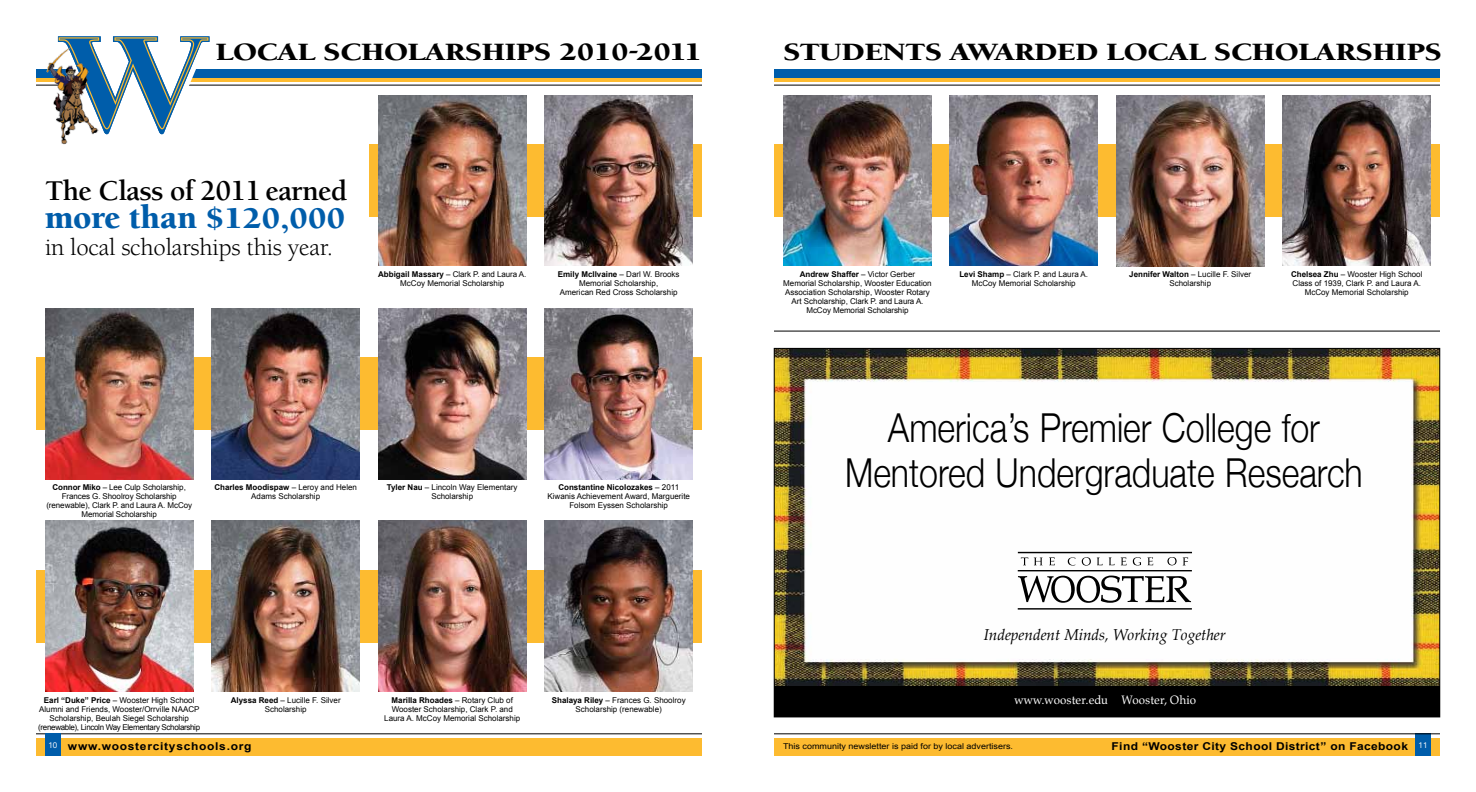
<style>
.page{position:relative;width:1476px;height:792px;background:#fff}
.page>*{position:absolute;margin:0;border:0;box-sizing:border-box;transform-origin:0 0}
.t1{font:57.8px "Wooster TT";color:#000;scale:1.05 1}
.t2{font:300 39.9px/45.2px "Helvetica Neue";color:#000;text-align:center;scale:.85 1}
.t3{font:900 34.2px "Berkeley";color:#005daa}
.t4{font:700 29.5px "Berkeley";letter-spacing:-.025em;color:#000}
.t5{font:900 25.6px "Berkeley";letter-spacing:-.02em;color:#000;scale:1.24 1}
.t6{font:24.7px "Berkeley";letter-spacing:-.01em;color:#000}
.t7{font:italic 15.8px "Palatino Linotype";letter-spacing:-.005em;color:#000}
.t8{font:12.6px "Palatino";color:#fff;scale:.94 1}
.t9{font:700 10.8px "Arial";letter-spacing:.03em;color:#000;scale:1.11 1}
.t10{font:700 10.8px "Arial";letter-spacing:.06em;color:#000;scale:1.11 1}
.t11{font:8.1px "Arial";color:#000;scale:1.11 1}
.t12{font:8px/9px "Arial";color:#000;text-align:center}
.s1{font-size:30.8px}
.s2{font-weight:700}
</style>
<div class="page">
<div style="left:774px;top:144px;width:666px;height:73px;background:#fdbb30"></div>
<div style="left:369px;top:144px;width:333px;height:73px;background:#fdbb30"></div>
<div style="left:774px;top:70px;width:666px;height:8px;background:#005daa"></div>
<hr style="left:774px;top:78px;width:666px;height:4px;background:#fdbb30">
<hr style="left:774px;top:85px;width:666px;height:1px;background:#000">
<div style="left:36px;top:738px;width:666px;height:18px;background:#fdbb30"></div>
<hr style="left:36px;top:734px;width:666px;height:1px;background:#000">
<div style="left:45px;top:734px;width:16px;height:22px;background:#005daa"></div>
<img style="left:783px;top:95px;width:149px;height:171px">
<img style="left:1282px;top:95px;width:149px;height:171px">
<img style="left:950px;top:95px;width:148px;height:171px">
<img style="left:1116px;top:95px;width:148px;height:171px">
<div style="left:36px;top:70px;width:666px;height:8px;background:#005daa"></div>
<hr style="left:36px;top:78px;width:666px;height:4px;background:#fdbb30">
<hr style="left:36px;top:85px;width:666px;height:1px;background:#000">
<svg style="left:58px;top:36px;width:154px;height:99px"></svg>
<img style="left:43px;top:45px;width:56px;height:100px">
<div style="left:36px;top:357px;width:666px;height:73px;background:#fdbb30"></div>
<div style="left:36px;top:570px;width:666px;height:73px;background:#fdbb30"></div>
<img style="left:212px;top:308px;width:148px;height:171px">
<img style="left:45px;top:308px;width:149px;height:171px">
<img style="left:378px;top:95px;width:148px;height:171px">
<img style="left:544px;top:95px;width:149px;height:171px">
<img style="left:378px;top:308px;width:148px;height:171px">
<img style="left:544px;top:308px;width:149px;height:171px">
<img style="left:45px;top:521px;width:149px;height:171px">
<img style="left:212px;top:521px;width:148px;height:171px">
<img style="left:776px;top:350px;width:662px;height:336px">
<div style="left:774px;top:686px;width:666px;height:31px;background:#000"></div>
<img style="left:544px;top:521px;width:149px;height:171px">
<img style="left:378px;top:521px;width:148px;height:171px">
<hr style="left:774px;top:331px;width:666px;height:1px;background:#000">
<div style="left:774px;top:738px;width:666px;height:18px;background:#fdbb30"></div>
<div style="left:1415px;top:734px;width:16px;height:22px;background:#005daa"></div>
<hr style="left:774px;top:734px;width:666px;height:1px;background:#000">
<h3 class="t5" style="left:216px;top:38px;width:394px">LOCAL SCHOLARSHIPS 2010-2011</h3>
<h3 class="t4" style="left:45px;top:175px;width:304px">The Class of 2011 earned</h3>
<h3 class="t3" style="left:45px;top:199px;width:302px">MORE THAN <span class="s1">$120,000</span></h3>
<h3 class="t6" style="left:45px;top:234px;width:290px">in local scholarships this year.</h3>
<p class="t12" style="left:378px;top:270px;width:150px"><span class="s2">Abbigail Massary</span> – Clark P. and Laura A.<br>McCoy Memorial Scholarship</p>
<p class="t12" style="left:558px;top:270px;width:123px"><span class="s2">Emily McIlvaine</span> – Darl W. Brooks<br>Memorial Scholarship,<br>American Red Cross Scholarship</p>
<p class="t12" style="left:46px;top:483px;width:147px"><span class="s2">Connor Miko</span> – Lee Culp Scholarship,<br>Frances G. Shoolroy Scholarship (renewable), Clark P. and Laura A. McCoy<br>Memorial Scholarship</p>
<p class="t12" style="left:214px;top:483px;width:144px"><span class="s2">Charles Moodispaw</span> – Leroy and Helen<br>Adams Scholarship</p>
<p class="t12" style="left:387px;top:483px;width:132px"><span class="s2">Tyler Nau</span> – Lincoln Way Elementary<br>Scholarship</p>
<p class="t12" style="left:547px;top:483px;width:144px"><span class="s2">Constantine Nicolozakes</span> – 2011<br>Kiwanis Achievement Award, Marguerite<br>Folsom Eyssen Scholarship</p>
<p class="t12" style="left:38px;top:696px;width:163px"><span class="s2">Earl “Duke” Price</span> – Wooster High School Alumni and Friends, Wooster/Orrville NAACP Scholarship, Beulah Siegel Scholarship (renewable), Lincoln Way Elementary Scholarship</p>
<p class="t12" style="left:231px;top:696px;width:111px"><span class="s2">Alyssa Reed</span> – Lucille F. Silver<br>Scholarship</p>
<h3 class="t10" style="left:49px;top:739px;width:184px"><sup>10</sup> www.woostercityschools.org</h3>
<p class="t12" style="left:384px;top:696px;width:138px"><span class="s2">Marilla Rhoades</span> – Rotary Club of<br>Wooster Scholarship, Clark P. and<br>Laura A. McCoy Memorial Scholarship</p>
<p class="t12" style="left:552px;top:696px;width:135px"><span class="s2">Shalaya Riley</span> – Frances G. Shoolroy<br>Scholarship (renewable)</p>
<h3 class="t5" style="left:783px;top:38px;width:533px">STUDENTS AWARDED LOCAL SCHOLARSHIPS</h3>
<p class="t12" style="left:959px;top:270px;width:130px"><span class="s2">Levi Shamp</span> – Clark P. and Laura A.<br>McCoy Memorial Scholarship</p>
<p class="t12" style="left:1129px;top:270px;width:123px"><span class="s2">Jennifer Walton</span> – Lucille F. Silver<br>Scholarship</p>
<p class="t12" style="left:783px;top:270px;width:150px"><span class="s2">Andrew Shaffer</span> – Victor Gerber Memorial Scholarship, Wooster Education Association Scholarship, Wooster Rotary Art Scholarship, Clark P. and Laura A.<br>McCoy Memorial Scholarship</p>
<p class="t12" style="left:1291px;top:270px;width:133px"><span class="s2">Chelsea Zhu</span> – Wooster High School<br>Class of 1939, Clark P. and Laura A.<br>McCoy Memorial Scholarship</p>
<h2 class="t2" style="left:845px;top:404px;width:611px">America’s Premier College for<br>Mentored Undergraduate Research</h2>
<h1 class="t1" style="left:1009px;top:552px;width:184px">W</h1>
<h3 class="t7" style="left:984px;top:623px;width:244px">Independent Minds, Working Together</h3>
<h3 class="t8" style="left:1015px;top:693px;width:195px">www.wooster.edu Wooster, Ohio</h3>
<p class="t11" style="left:783px;top:741px;width:209px">This community newsletter is paid for by local advertisers.</p>
<h3 class="t9" style="left:1112px;top:739px;width:286px">Find “Wooster City School District” on Facebook <sup>11</sup></h3>
</div>
